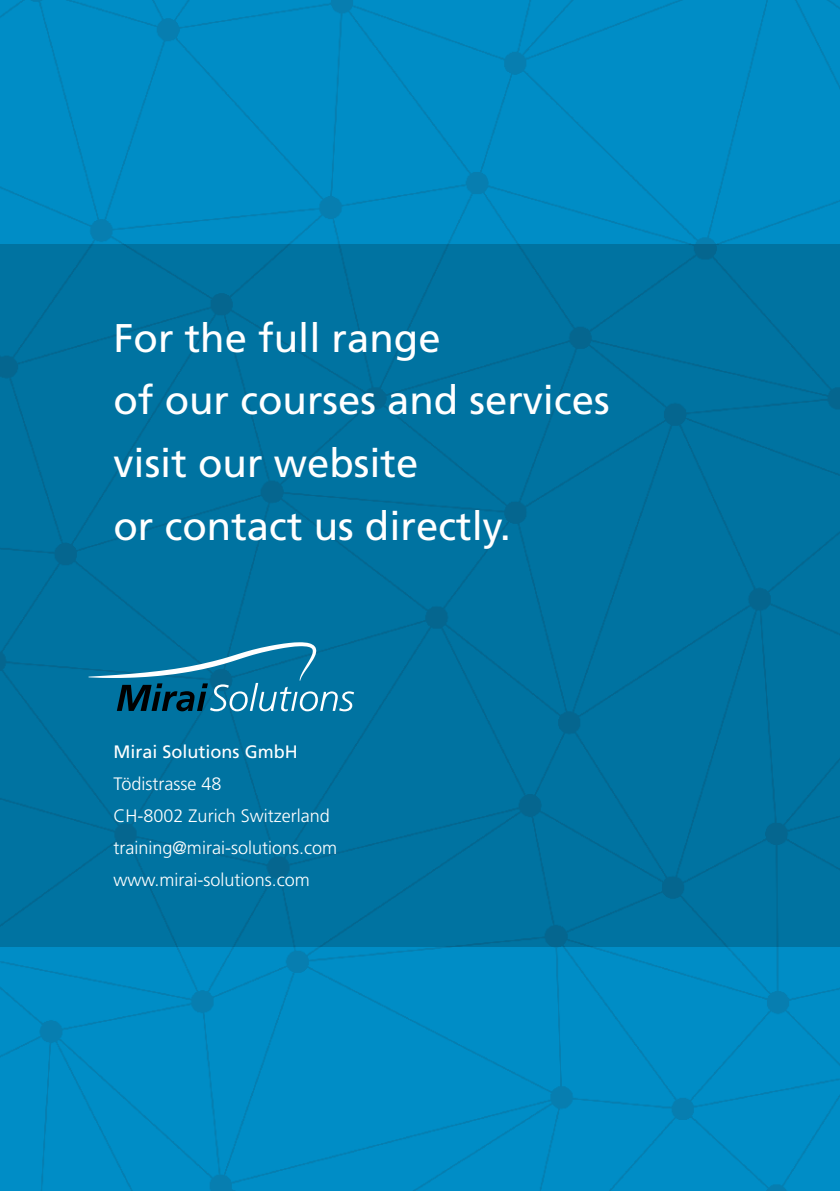
<style>
.page{position:relative;width:840px;height:1191px;background:#fff}
.page>*{position:absolute;margin:0;border:0;box-sizing:border-box;transform-origin:0 0}
.t1{font:40px/62.6px "Frutiger LT Std";color:#fff}
.t2{font:300 18px/32px "Frutiger LT Std";color:#fff}
.t3{font:18px "Frutiger LT Std";color:#fff}
</style>
<div class="page">
<div style="left:0;top:0;width:839px;height:1191px;background:#008dc6"></div>
<div style="left:0;top:244px;width:839px;height:703px;background:#0073a1"></div>
<svg style="left:88px;top:642px;width:266px;height:69px"></svg>
<h1 class="t1" style="left:113px;top:306px;width:497px">For the full range<br>of our courses and services visit our website<br>or contact us directly.</h1>
<p class="t3" style="left:113px;top:741px;width:186px">Mirai Solutions GmbH</p>
<p class="t2" style="left:113px;top:768px;width:225px">Tödistrasse 48<br>CH-8002 Zurich Switzerland training@mirai-solutions.com www.mirai-solutions.com</p>
</div>
